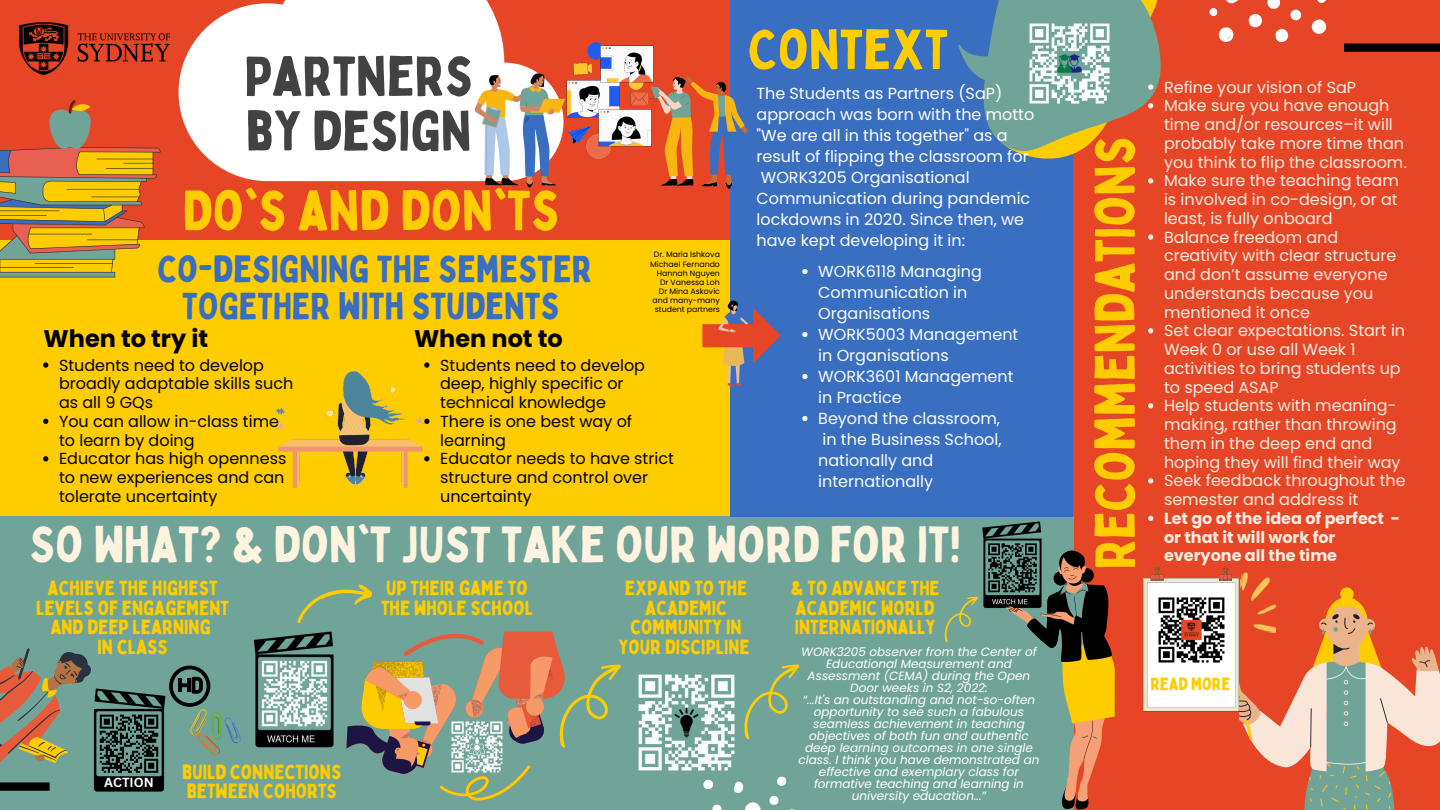
<style>
.page{position:relative;width:1440px;height:810px;background:#e64626}
.page>*{position:absolute;margin:0;border:0;box-sizing:border-box;transform-origin:0 0}
.t1{font:55.5px "Bobby Jones";color:#fc0}
.t2{font:55px "Bobby Jones";color:#fc0}
.t3{font:55px/54.8px "Bobby Jones";color:#424242}
.t4{font:50px "Bobby Jones";color:#fdf3df}
.t5{font:37px/36.8px "Bobby Jones";color:#396ec1;text-align:center}
.t6{font:700 24px "Poppins";color:#000}
.t7{font:20px/19.5px "Bobby Jones";color:#fc0}
.t8{font:17.4px "Bobby Jones";color:#fc0}
.t9{font:16px/18.8px "Poppins";color:#fcede2}
.t10{font:16px/18.8px "Poppins";color:#000}
.t11{font:16px/21px "Poppins";color:#fff}
.t12{font:16px/21px "Poppins";color:#fafdfd}
.t13{font:700 16px/18.8px "Poppins";color:#fcede2}
.t14{font:700 12.8px "Canva Sans";color:#fff}
.t15{font:italic 12px/12px "Poppins";color:#fff;text-align:center}
.t16{font:7.8px/9.1px "Poppins";color:#000}
</style>
<div class="page">
<img style="left:19px;top:23px;width:150px;height:52px">
<div style="left:1344px;top:43px;width:96px;height:9px;background:#000"></div>
<svg style="left:179px;top:0;width:359px;height:181px;background:#fcebe7"></svg>
<div style="left:0;top:241px;width:748px;height:276px;background:#fc0"></div>
<div style="left:0;top:516px;width:1073px;height:294px;background:#71a499"></div>
<div style="left:730px;top:0;width:343px;height:517px;background:#396ec1"></div>
<svg style="left:958px;top:0;width:203px;height:184px;fill:#71a499"></svg>
<img style="left:1024px;top:19px;width:90px;height:90px">
<svg style="left:297px;top:584px;width:75px;height:40px"></svg>
<svg style="left:0;top:648px;width:100px;height:115px"></svg>
<img style="left:640px;top:674px;width:95px;height:97px">
<img style="left:982px;top:521px;width:60px;height:87px">
<svg style="left:356px;top:632px;width:284px;height:169px"></svg>
<img style="left:74px;top:689px;width:92px;height:103px">
<svg style="left:734px;top:781px;width:9px;height:12px"></svg>
<svg style="left:703px;top:780px;width:10px;height:9px"></svg>
<svg style="left:712px;top:805px;width:10px;height:5px"></svg>
<svg style="left:745px;top:802px;width:16px;height:8px"></svg>
<svg style="left:769px;top:796px;width:10px;height:9px"></svg>
<svg style="left:777px;top:776px;width:10px;height:10px"></svg>
<svg style="left:0;top:100px;width:161px;height:177px"></svg>
<svg style="left:169px;top:666px;width:72px;height:89px"></svg>
<hr style="left:178px;top:683px;width:13px;height:4px;background:#000;border-radius:2px">
<img style="left:253px;top:631px;width:103px;height:118px">
<svg style="left:728px;top:664px;width:72px;height:77px"></svg>
<svg style="left:944px;top:592px;width:45px;height:51px"></svg>
<div style="left:702px;top:324px;width:52px;height:23px;background:#e64626"></div>
<svg style="left:718px;top:300px;width:63px;height:86px"></svg>
<svg style="left:1148px;top:84px;width:5px;height:6px"></svg>
<svg style="left:1148px;top:103px;width:5px;height:5px"></svg>
<svg style="left:1148px;top:178px;width:5px;height:5px"></svg>
<svg style="left:1148px;top:234px;width:5px;height:6px"></svg>
<svg style="left:1148px;top:328px;width:5px;height:5px"></svg>
<svg style="left:1148px;top:403px;width:5px;height:5px"></svg>
<svg style="left:1148px;top:478px;width:5px;height:5px"></svg>
<svg style="left:1148px;top:516px;width:5px;height:5px"></svg>
<svg style="left:1005px;top:550px;width:110px;height:260px"></svg>
<img style="left:566px;top:42px;width:88px;height:116px">
<svg style="left:474px;top:73px;width:91px;height:115px;background:#c6b1aa"></svg>
<svg style="left:651px;top:75px;width:97px;height:114px"></svg>
<img style="left:276px;top:371px;width:150px;height:117px">
<svg style="left:1317px;top:0;width:9px;height:3px"></svg>
<svg style="left:1311px;top:19px;width:16px;height:15px"></svg>
<svg style="left:1226px;top:0;width:12px;height:4px"></svg>
<svg style="left:1248px;top:0;width:54px;height:42px"></svg>
<svg style="left:1218px;top:27px;width:16px;height:15px"></svg>
<svg style="left:1209px;top:8px;width:9px;height:9px"></svg>
<div style="left:0;top:782px;width:50px;height:9px;background:#000"></div>
<svg style="left:1144px;top:567px;width:296px;height:243px"></svg>
<img style="left:1155px;top:593px;width:73px;height:74px">
<svg style="left:424px;top:362px;width:5px;height:6px"></svg>
<svg style="left:424px;top:419px;width:5px;height:5px"></svg>
<svg style="left:424px;top:456px;width:5px;height:5px"></svg>
<svg style="left:43px;top:362px;width:5px;height:6px"></svg>
<svg style="left:43px;top:419px;width:5px;height:5px"></svg>
<svg style="left:43px;top:456px;width:5px;height:5px"></svg>
<svg style="left:802px;top:269px;width:6px;height:5px"></svg>
<svg style="left:802px;top:332px;width:6px;height:5px"></svg>
<svg style="left:802px;top:374px;width:6px;height:5px"></svg>
<svg style="left:802px;top:416px;width:6px;height:5px"></svg>
<p class="t3" style="left:244px;top:47px;width:230px">PARTNERS<br>BY DESIGN</p>
<p class="t1" style="left:183px;top:176px;width:378px">DO'S AND DON'TS</p>
<p class="t16" style="left:654px;top:250px;width:68px">Dr. Maria Ishkova</p>
<p class="t16" style="left:650px;top:259px;width:71px">Michael Fernando</p>
<p class="t16" style="left:657px;top:268px;width:65px">Hannah Nguyen</p>
<p class="t16" style="left:660px;top:278px;width:61px">Dr Vanessa Loh</p>
<p class="t16" style="left:659px;top:287px;width:63px">Dr Mina Askovic</p>
<p class="t16" style="left:653px;top:296px;width:69px">and many-many student partners</p>
<p class="t5" style="left:157px;top:250px;width:436px">CO-DESIGNING THE SEMESTER<br>TOGETHER WITH STUDENTS</p>
<p class="t10" style="left:440px;top:356px;width:206px">Students need to develop deep, highly specific or technical knowledge</p>
<p class="t10" style="left:440px;top:412px;width:194px">There is one best way of learning</p>
<p class="t10" style="left:440px;top:449px;width:235px">Educator needs to have strict structure and control over uncertainty</p>
<p class="t6" style="left:44px;top:322px;width:166px">When to try it</p>
<p class="t6" style="left:414px;top:322px;width:150px">When not to</p>
<p class="t10" style="left:59px;top:356px;width:236px">Students need to develop broadly adaptable skills such as all 9 GQs</p>
<p class="t10" style="left:59px;top:412px;width:221px">You can allow in-class time to learn by doing</p>
<p class="t10" style="left:59px;top:449px;width:229px;text-align:justify">Educator has high openness to new experiences and can tolerate uncertainty</p>
<p class="t2" style="left:748px;top:15px;width:201px">CONTEXT</p>
<p class="t11" style="left:757px;top:83px;width:279px">The Students as Partners (SaP) approach was born with the motto "We are all in this together" as a result of flipping the classroom for<br>WORK3205 Organisational<br>Communication during pandemic lockdowns in 2020. Since then, we have kept developing it in:</p>
<p class="t12" style="left:818px;top:261px;width:165px">WORK6118 Managing<br>Communication in<br>Organisations</p>
<p class="t12" style="left:818px;top:324px;width:202px">WORK5003 Management in Organisations</p>
<p class="t12" style="left:818px;top:366px;width:197px">WORK3601 Management in Practice</p>
<p class="t12" style="left:818px;top:408px;width:185px">Beyond the classroom, in the Business School, nationally and internationally</p>
<p class="t4" style="left:30px;top:513px;width:933px">SO WHAT? &amp; DON'T JUST TAKE OUR WORD FOR IT!</p>
<p class="t7" style="left:619px;top:578px;width:133px;text-align:center">EXPAND TO THE<br>ACADEMIC<br>COMMUNITY IN<br>YOUR DISCIPLINE</p>
<p class="t7" style="left:36px;top:578px;width:195px;text-align:center">ACHIEVE THE HIGHEST<br>LEVELS OF ENGAGEMENT<br>AND DEEP LEARNING</p>
<p class="t7" style="left:97px;top:637px;width:72px">IN CLASS</p>
<p class="t7" style="left:381px;top:578px;width:154px">UP THEIR GAME TO<br>THE WHOLE SCHOOL</p>
<p class="t7" style="left:791px;top:578px;width:150px">&amp; TO ADVANCE THE<br>ACADEMIC WORLD<br>INTERNATIONALLY</p>
<p class="t15" style="left:801px;top:645px;width:237px">WORK3205 observer from the Center of<br>Educational Measurement and<br>Assessment (CEMA) during the Open<br>Door weeks in S2, 2022:</p>
<p class="t15" style="left:799px;top:693px;width:242px">“...It's an outstanding and not-so-often opportunity to see such a fabulous seamless achievement in teaching objectives of both fun and authentic deep learning outcomes in one single class. I think you have demonstrated an effective and exemplary class for formative teaching and learning in university education...”</p>
<p class="t7" style="left:182px;top:761px;width:161px">BUILD CONNECTIONS<br>BETWEEN COHORTS</p>
<p class="t14" style="left:104px;top:774px;width:51px">ACTION</p>
<p class="t2" style="left:1080px;top:569px;width:434px;rotate:-90deg">RECOMMENDATIONS</p>
<p class="t9" style="left:1164px;top:78px;width:194px">Refine your vision of SaP</p>
<p class="t9" style="left:1164px;top:96px;width:244px">Make sure you have enough time and/or resources–it will probably take more time than you think to flip the classroom.</p>
<p class="t9" style="left:1164px;top:171px;width:236px;text-align:justify">Make sure the teaching team is involved in co-design, or at least, is fully onboard</p>
<p class="t9" style="left:1164px;top:228px;width:234px">Balance freedom and creativity with clear structure and don’t assume everyone understands because you mentioned it once</p>
<p class="t9" style="left:1164px;top:321px;width:243px">Set clear expectations. Start in<br>Week 0 or use all Week 1 activities to bring students up to speed ASAP</p>
<p class="t9" style="left:1164px;top:396px;width:238px">Help students with meaning&shy;making, rather than throwing them in the deep end and hoping they will find their way</p>
<p class="t9" style="left:1164px;top:471px;width:243px">Seek feedback throughout the semester and address it</p>
<p class="t13" style="left:1164px;top:509px;width:238px">Let go of the idea of perfect - or that it will work for</p>
<p class="t13" style="left:1164px;top:546px;width:175px">everyone all the time</p>
<p class="t8" style="left:1150px;top:673px;width:81px">READ MORE</p>
</div>
